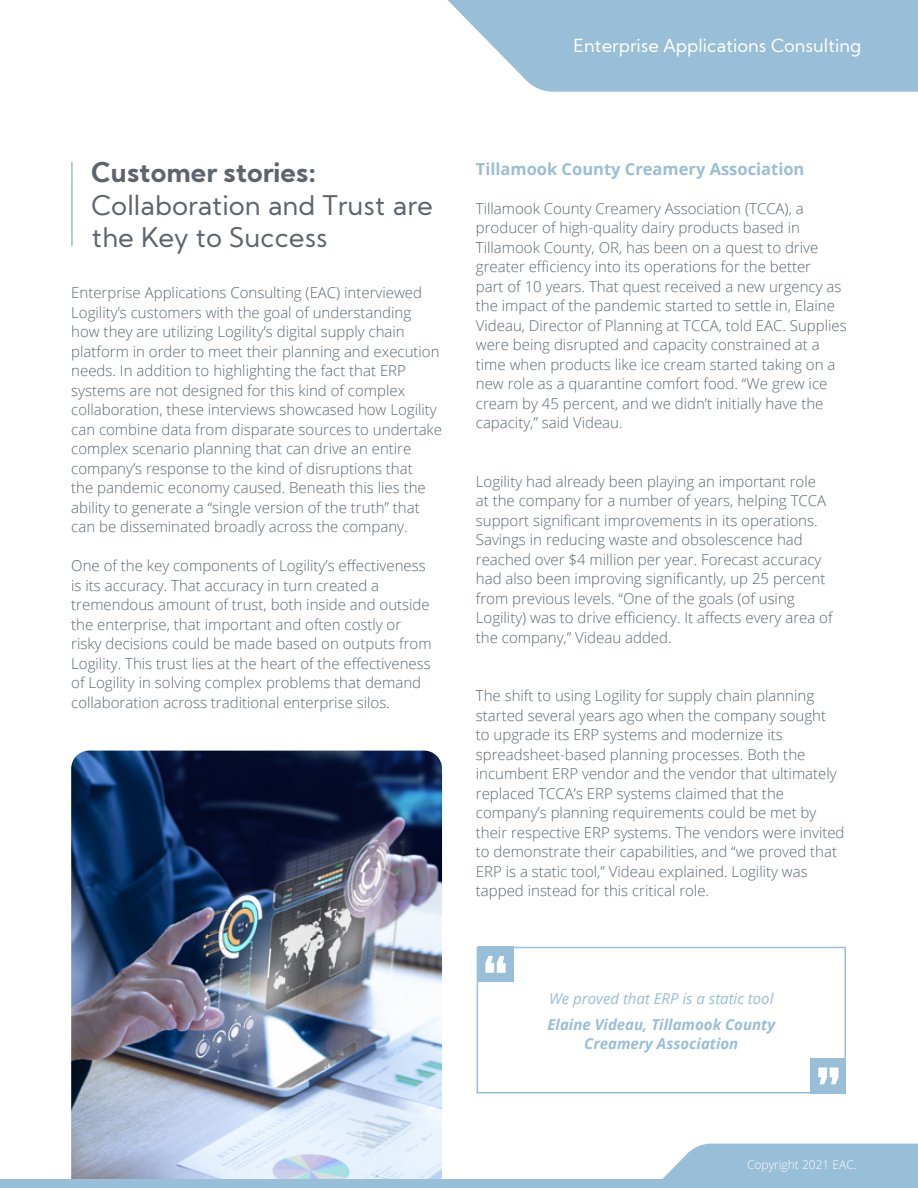
<style>
.page{position:relative;width:918px;height:1188px;background:#fff}
.page>*{position:absolute;margin:0;border:0;box-sizing:border-box;transform-origin:0 0}
.t1{font:27px/32.4px "Kumbh Sans";color:#5e646e}
.t2{font:700 27px "Kumbh Sans";color:#5e646e}
.t3{font:18px "Kumbh Sans";color:#fff}
.t4{font:700 16.5px "Open Sans";color:#99bed7}
.t5{font:300 15px/19.5px "Open Sans";color:#5c6670}
.t6{font:italic 700 15px/19.5px "Open Sans";color:#99bed7;text-align:center}
.t7{font:italic 15px "Open Sans";color:#99bed7}
.t8{font:300 12px "Open Sans";color:#fff}
</style>
<div class="page">
<svg style="left:447px;top:0;width:471px;height:92px;background:#a3c4da"></svg>
<hr style="left:71px;top:162px;width:2px;height:84px;background:#99bed7">
<div style="left:477px;top:947px;width:369px;height:147px;border:2px solid #99bed7"></div>
<div style="left:478px;top:947px;width:35px;height:35px;background:#99bed7"></div>
<svg style="left:485px;top:956px;width:21px;height:17px"></svg>
<div style="left:811px;top:1058px;width:35px;height:35px;background:#99bed7"></div>
<svg style="left:818px;top:1067px;width:20px;height:17px"></svg>
<img style="left:71px;top:751px;width:371px;height:428px">
<div style="left:0;top:1179px;width:918px;height:9px;background:#99bed7"></div>
<svg style="left:662px;top:1144px;width:256px;height:35px;background:#a0c2d9"></svg>
<p class="t3" style="left:573px;top:34px;width:289px">Enterprise Applications Consulting</p>
<h1 class="t2" style="left:92px;top:155px;width:226px">Customer stories:</h1>
<h1 class="t1" style="left:92px;top:189px;width:343px">Collaboration and Trust are the Key to Success</h1>
<p class="t5" style="left:71px;top:283px;width:372px">Enterprise Applications Consulting (EAC) interviewed Logility’s customers with the goal of understanding how they are utilizing Logility’s digital supply chain platform in order to meet their planning and execution needs. In addition to highlighting the fact that ERP systems are not designed for this kind of complex collaboration, these interviews showcased how Logility can combine data from disparate sources to undertake complex scenario planning that can drive an entire company’s response to the kind of disruptions that<br>the pandemic economy caused. Beneath this lies the ability to generate a “single version of the truth” that can be disseminated broadly across the company.</p>
<p class="t5" style="left:71px;top:556px;width:362px">One of the key components of Logility’s effectiveness is its accuracy. That accuracy in turn created a tremendous amount of trust, both inside and outside the enterprise, that important and often costly or risky decisions could be made based on outputs from Logility. This trust lies at the heart of the effectiveness of Logility in solving complex problems that demand collaboration across traditional enterprise silos.</p>
<p class="t4" style="left:476px;top:157px;width:330px">Tillamook County Creamery Association</p>
<p class="t5" style="left:476px;top:198px;width:372px">Tillamook County Creamery Association (TCCA), a producer of high-quality dairy products based in Tillamook County, OR, has been on a quest to drive greater efficiency into its operations for the better<br>part of 10 years. That quest received a new urgency as the impact of the pandemic started to settle in, Elaine Videau, Director of Planning at TCCA, told EAC. Supplies were being disrupted and capacity constrained at a time when products like ice cream started taking on a new role as a quarantine comfort food. “We grew ice cream by 45 percent, and we didn’t initially have the capacity,” said Videau.</p>
<p class="t5" style="left:476px;top:471px;width:358px">Logility had already been playing an important role at the company for a number of years, helping TCCA support significant improvements in its operations.<br>Savings in reducing waste and obsolescence had reached over $4 million per year. Forecast accuracy had also been improving significantly, up 25 percent from previous levels. “One of the goals (of using Logility) was to drive efficiency. It affects every area of the company,” Videau added.</p>
<p class="t5" style="left:476px;top:686px;width:370px">The shift to using Logility for supply chain planning started several years ago when the company sought<br>to upgrade its ERP systems and modernize its spreadsheet-based planning processes. Both the incumbent ERP vendor and the vendor that ultimately replaced TCCA’s ERP systems claimed that the company’s planning requirements could be met by their respective ERP systems. The vendors were invited to demonstrate their capabilities, and “we proved that ERP is a static tool,” Videau explained. Logility was tapped instead for this critical role.</p>
<p class="t7" style="left:549px;top:988px;width:226px">We proved that ERP is a static tool</p>
<p class="t6" style="left:547px;top:1014px;width:229px">Elaine Videau, Tillamook County<br>Creamery Association</p>
<p class="t8" style="left:747px;top:1157px;width:111px">Copyright 2021 EAC.</p>
</div>
